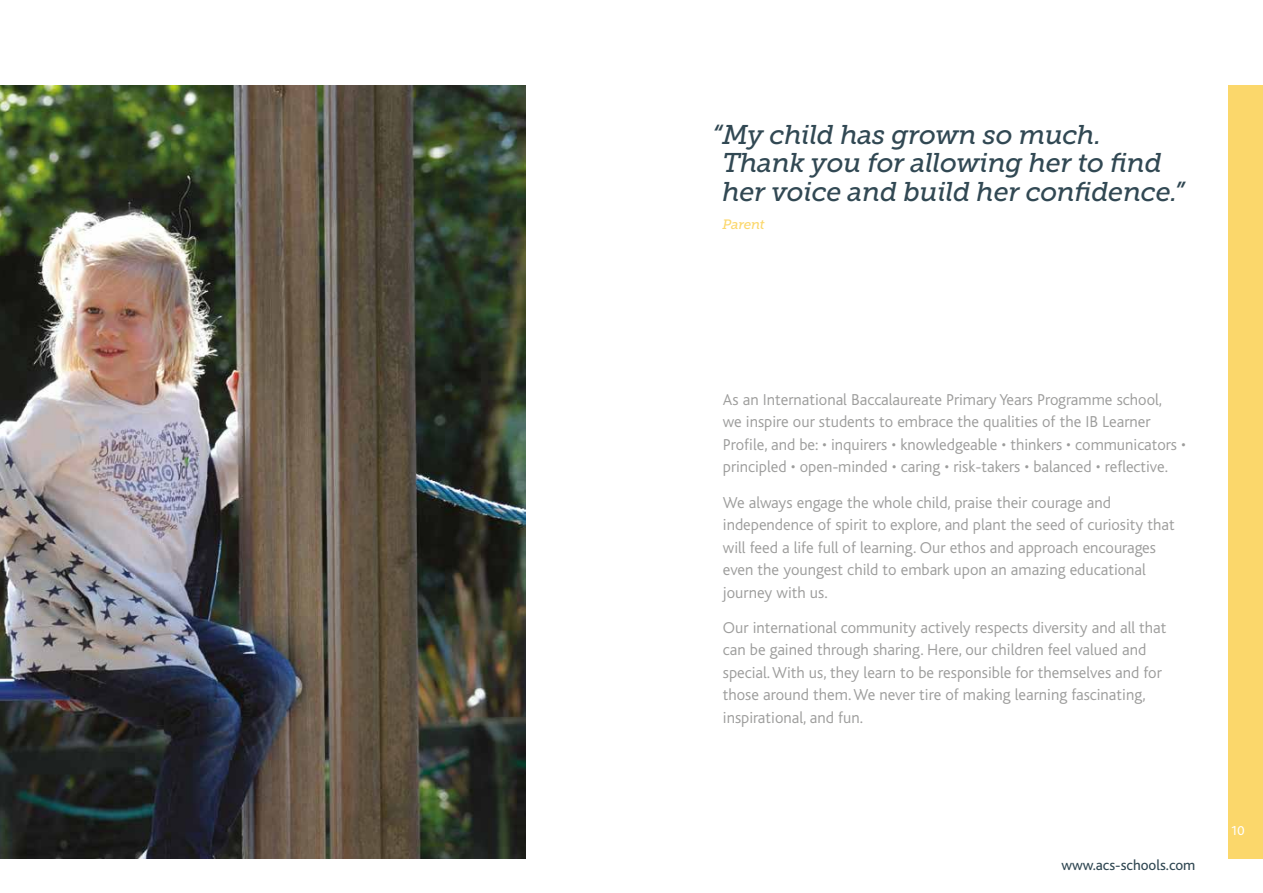
<style>
.page{position:relative;width:1263px;height:893px;background:#fff}
.page>*{position:absolute;margin:0;border:0;box-sizing:border-box;transform-origin:0 0}
.t1{font:italic 27px/28.5px "Museo Slab 500";letter-spacing:-.01em;color:#314853}
.t2{font:300 16.5px/22.5px "Bliss";color:#9d9d9c}
.t3{font:15px "Bliss";color:#314853}
.t4{font:italic 13.5px "Museo Slab 500";letter-spacing:-.015em;color:#fbd76b}
.t5{font:13.5px "Bliss";color:#fff}
</style>
<div class="page">
<img style="left:0;top:85px;width:525px;height:774px">
<div style="left:1229px;top:85px;width:34px;height:774px;background:#fbd76b"></div>
<h1 class="t1" style="left:722px;top:120px;width:464px;text-indent:-10px">“My child has grown so much.<br>Thank you for allowing her to find her voice and build her confidence.”</h1>
<p class="t4" style="left:722px;top:217px;width:44px">Parent</p>
<p class="t2" style="left:723px;top:388px;width:465px">As an International Baccalaureate Primary Years Programme school,<br>we inspire our students to embrace the qualities of the IB Learner Profile, and be: • inquirers • knowledgeable • thinkers • communicators • principled • open-minded • caring • risk-takers • balanced • reflective.</p>
<p class="t2" style="left:723px;top:491px;width:453px">We always engage the whole child, praise their courage and independence of spirit to explore, and plant the seed of curiosity that will feed a life full of learning. Our ethos and approach encourages even the youngest child to embark upon an amazing educational journey with us.</p>
<p class="t2" style="left:723px;top:617px;width:445px">Our international community actively respects diversity and all that can be gained through sharing. Here, our children feel valued and special. With us, they learn to be responsible for themselves and for those around them. We never tire of making learning fascinating, inspirational, and fun.</p>
<p class="t3" style="left:1061px;top:857px;width:136px">www.acs-schools.com</p>
<p class="t5" style="left:1230px;top:824px;width:16px">10</p>
</div>
